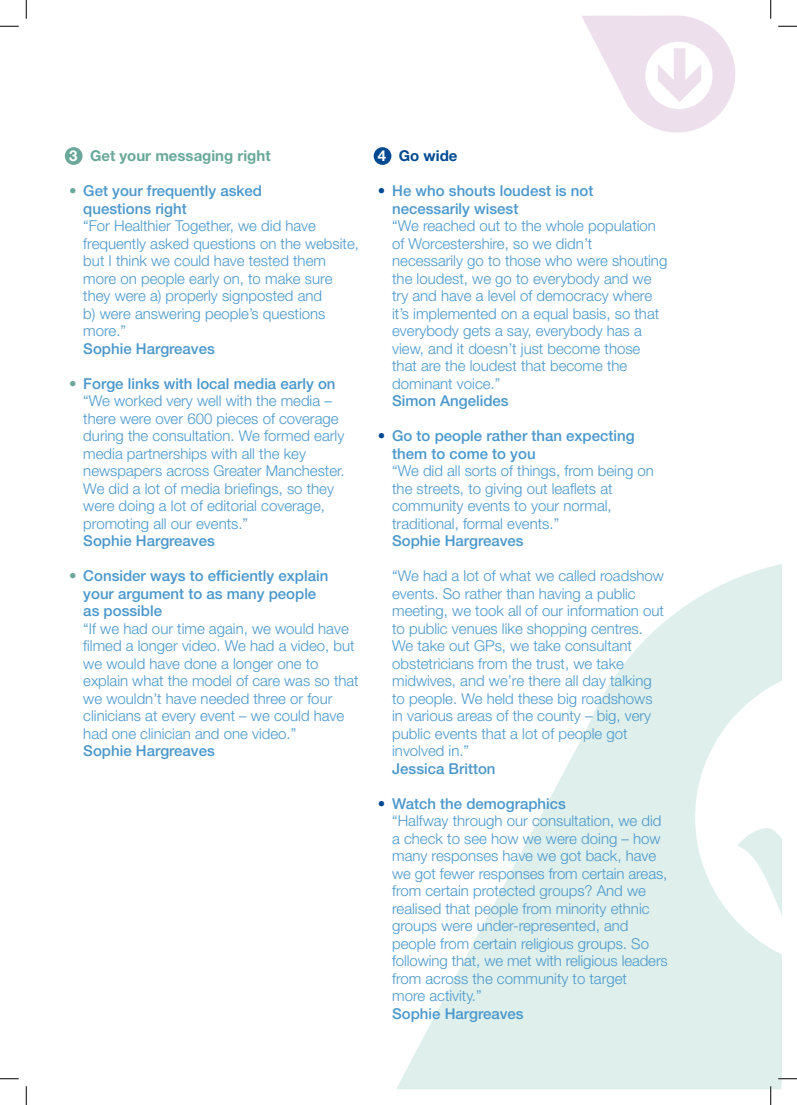
<style>
.page{position:relative;width:797px;height:1105px;background:#fff}
.page>*{position:absolute;margin:0;border:0;box-sizing:border-box;transform-origin:0 0}
.t1{font:300 15px/17.5px "Helvetica Neue LT Std";color:#4a97cb}
.t2{font:500 15px/17.5px "Helvetica Neue LT Std";color:#4a97cb}
.t3{font:700 15px "Helvetica Neue LT Std";color:#69a89a}
.t4{font:700 15px "Helvetica Neue LT Std";color:#014990}
.s1{color:#fff}
.s2{font-weight:300;color:#69a89a}
.s3{color:#69a89a}
.s4{font-weight:500}
.s5{font-weight:300;color:#014990}
.s6{color:#014990}
</style>
<div class="page">
<svg style="left:611px;top:564px;width:170px;height:118px;fill:#dff0ec"></svg>
<svg style="left:396px;top:682px;width:385px;height:407px;fill:#dff0ec"></svg>
<svg style="left:695px;top:664px;width:86px;height:307px"></svg>
<div style="left:373px;top:147px;width:18px;height:18px;background:#014990;border-radius:50%"></div>
<div style="left:65px;top:147px;width:18px;height:18px;background:#69a89a;border-radius:50%"></div>
<svg style="left:0;top:25px;width:19px;height:2px"></svg>
<svg style="left:778px;top:25px;width:19px;height:2px"></svg>
<svg style="left:0;top:1078px;width:19px;height:1px"></svg>
<svg style="left:778px;top:1078px;width:19px;height:1px"></svg>
<svg style="left:25px;top:0;width:2px;height:19px"></svg>
<svg style="left:25px;top:1086px;width:2px;height:19px"></svg>
<svg style="left:770px;top:0;width:1px;height:19px"></svg>
<svg style="left:770px;top:1086px;width:1px;height:19px"></svg>
<svg style="left:582px;top:16px;width:153px;height:117px"></svg>
<p class="t3" style="left:69px;top:146px;width:203px"><span class="s1">3</span> Get your messaging right</p>
<p class="t2" style="left:83px;top:182px;width:180px;text-indent:-14px"><span class="s2">•</span> Get your frequently asked questions right</p>
<p class="t1" style="left:83px;top:217px;width:277px">“For Healthier Together, we did have frequently asked questions on the website, but I think we could have tested them more on people early on, to make sure they were a) properly signposted and<br>b) were answering people’s questions more.”</p>
<p class="t2" style="left:83px;top:339px;width:133px">Sophie Hargreaves</p>
<p class="t1" style="left:83px;top:374px;width:263px;text-indent:-14px"><span class="s3">•</span> <span class="s4">Forge links with local media early on </span>“We worked very well with the media – there were over 600 pieces of coverage during the consultation. We formed early media partnerships with all the key newspapers across Greater Manchester.<br>We did a lot of media briefings, so they were doing a lot of editorial coverage, promoting all our events.”</p>
<p class="t2" style="left:83px;top:532px;width:133px">Sophie Hargreaves</p>
<p class="t2" style="left:83px;top:567px;width:246px;text-indent:-14px"><span class="s2">•</span> Consider ways to efficiently explain your argument to as many people as possible</p>
<p class="t1" style="left:83px;top:619px;width:277px">“If we had our time again, we would have filmed a longer video. We had a video, but we would have done a longer one to explain what the model of care was so that we wouldn’t have needed three or four clinicians at every event – we could have had one clinician and one video.”</p>
<p class="t2" style="left:83px;top:742px;width:133px">Sophie Hargreaves</p>
<p class="t4" style="left:378px;top:146px;width:81px"><span class="s1">4</span> Go wide</p>
<p class="t2" style="left:392px;top:182px;width:203px;text-indent:-14px"><span class="s5">•</span> He who shouts loudest is not necessarily wisest</p>
<p class="t1" style="left:392px;top:217px;width:277px">“We reached out to the whole population of Worcestershire, so we didn’t<br>necessarily go to those who were shouting the loudest, we go to everybody and we try and have a level of democracy where it’s implemented on a equal basis, so that everybody gets a say, everybody has a view, and it doesn’t just become those that are the loudest that become the dominant voice.”</p>
<p class="t2" style="left:392px;top:392px;width:118px">Simon Angelides</p>
<p class="t2" style="left:392px;top:427px;width:244px;text-indent:-14px"><span class="s5">•</span> Go to people rather than expecting them to come to you</p>
<p class="t1" style="left:392px;top:462px;width:263px">“We did all sorts of things, from being on the streets, to giving out leaflets at community events to your normal, traditional, formal events.”</p>
<p class="t2" style="left:392px;top:532px;width:133px">Sophie Hargreaves</p>
<p class="t1" style="left:392px;top:567px;width:273px">“We had a lot of what we called roadshow events. So rather than having a public meeting, we took all of our information out to public venues like shopping centres.<br>We take out GPs, we take consultant obstetricians from the trust, we take midwives, and we’re there all day talking to people. We held these big roadshows in various areas of the county – big, very public events that a lot of people got involved in.”</p>
<p class="t2" style="left:392px;top:759px;width:105px">Jessica Britton</p>
<p class="t1" style="left:392px;top:794px;width:277px;text-indent:-14px"><span class="s6">•</span> <span class="s4">Watch the demographics<br></span>“Halfway through our consultation, we did a check to see how we were doing – how many responses have we got back, have we got fewer responses from certain areas, from certain protected groups? And we realised that people from minority ethnic groups were under-represented, and people from certain religious groups. So following that, we met with religious leaders from across the community to target<br>more activity.”</p>
<p class="t2" style="left:392px;top:1005px;width:133px">Sophie Hargreaves</p>
</div>
